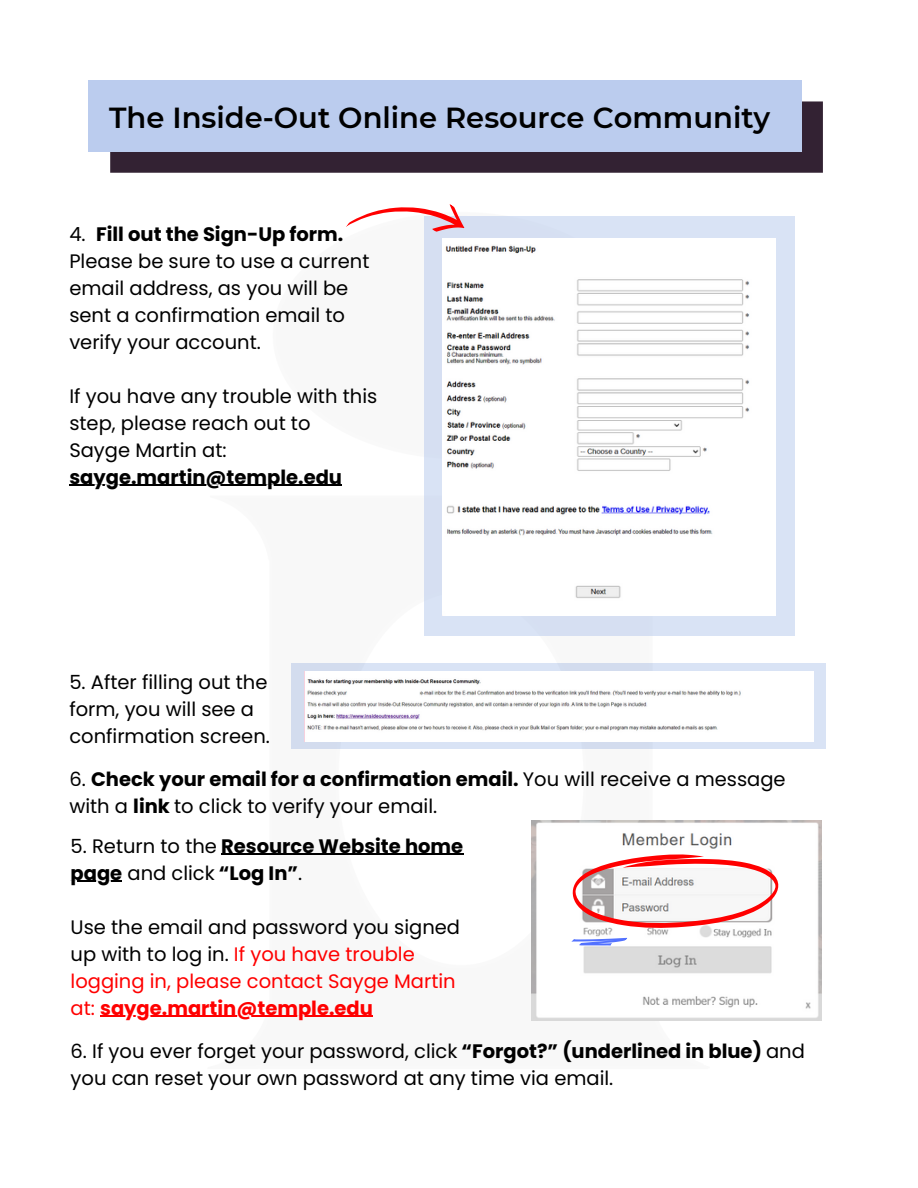
<style>
.page{position:relative;width:918px;height:1188px;background:#fff}
.page>*{position:absolute;margin:0;border:0;box-sizing:border-box;transform-origin:0 0}
.t1{font:600 28.95px "Montserrat";color:#000}
.t2{font:19.5px/27px "Poppins";color:#000}
.t3{font:700 19.5px "Poppins";color:#000}
.t4{font:19.5px/27px "Poppins";color:#f00}
.s1{font-weight:700}
.s2{font-weight:400}
.s3{color:#f00}
</style>
<div class="page">
<div style="left:292px;top:663px;width:534px;height:86px;background:#d9e3f5"></div>
<svg style="left:110px;top:101px;width:713px;height:72px;background:#3b2c3e"></svg>
<div style="left:89px;top:80px;width:712px;height:71px;background:#bce"></div>
<div style="left:424px;top:217px;width:370px;height:419px;background:#d9e3f5"></div>
<img style="left:442px;top:238px;width:333px;height:377px">
<svg style="left:345px;top:161px;width:126px;height:125px"></svg>
<img style="left:304px;top:671px;width:510px;height:70px">
<div style="left:348px;top:685px;width:71px;height:14px;background:#fff"></div>
<img style="left:531px;top:820px;width:291px;height:200px">
<svg style="left:571px;top:854px;width:211px;height:74px"></svg>
<svg style="left:571px;top:938px;width:56px;height:8px"></svg>
<hr style="left:69px;top:485px;width:273px;height:1px;background:#000">
<hr style="left:221px;top:854px;width:242px;height:1px;background:#000">
<hr style="left:71px;top:881px;width:51px;height:1px;background:#000">
<hr style="left:100px;top:1016px;width:273px;height:1px;background:#f00">
<p class="t1" style="left:109px;top:100px;width:663px">The Inside-Out Online Resource Community</p>
<p class="t2" style="left:69px;top:220px;width:302px">4. <span class="s1">Fill out the Sign-Up form.<br></span>Please be sure to use a current email address, as you will be sent a confirmation email to verify your account.</p>
<p class="t2" style="left:69px;top:382px;width:309px">If you have any trouble with this step, please reach out to</p>
<p class="t2" style="left:69px;top:436px;width:159px">Sayge Martin at:</p>
<p class="t3" style="left:69px;top:463px;width:274px">sayge.martin@temple.edu</p>
<p class="t2" style="left:69px;top:669px;width:202px">5. After filling out the form, you will see a confirmation screen.</p>
<p class="t2" style="left:69px;top:766px;width:718px">6. <span class="s1">Check your email for a confirmation email.</span> You will receive a message with a <span class="s1">link</span> to click to verify your email.</p>
<p class="t3" style="left:71px;top:832px;width:394px"><span class="s2">5. Return to the</span> Resource Website home</p>
<p class="t3" style="left:71px;top:859px;width:233px">page <span class="s2">and click</span> “Log In”<span class="s2">.</span></p>
<p class="t2" style="left:71px;top:913px;width:391px">Use the email and password you signed up with to log in. <span class="s3">If you have trouble</span></p>
<p class="t4" style="left:71px;top:967px;width:387px">logging in, please contact Sayge Martin at: <span class="s1">sayge.martin@temple.edu</span></p>
<p class="t2" style="left:71px;top:1038px;width:736px">6. If you ever forget your password, click <span class="s1">“Forgot?” (underlined in blue)</span> and you can reset your own password at any time via email.</p>
</div>
